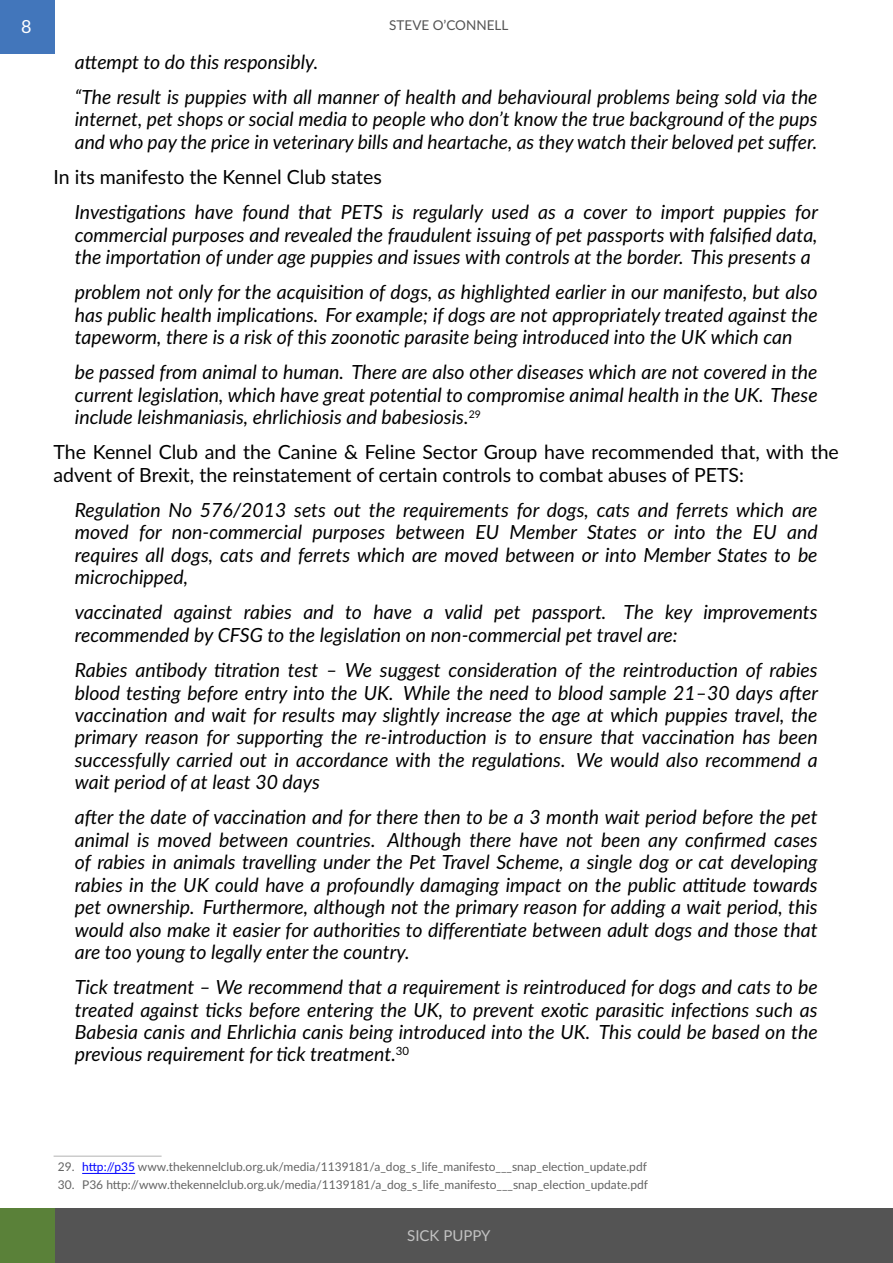
<style>
.page{position:relative;width:893px;height:1263px;background:#fff}
.page>*{position:absolute;margin:0;border:0;box-sizing:border-box;transform-origin:0 0}
.t1{font:italic 19.5px/22.5px "Lato Latin";color:#000;text-align:justify}
.t2{font:19.5px/22.5px "Lato Latin";color:#000}
.t3{font:18px "Lato Latin";color:#fff}
.t4{font:15px "Lato Latin";color:#c2c2c2}
.t5{font:13.5px "Lato Latin";color:#545454}
.t6{font:12px "Lato Latin";color:#646464}
.s1{color:#00f}
</style>
<div class="page">
<div style="left:51px;top:1209px;width:842px;height:54px;background:#545454"></div>
<div style="left:0;top:1209px;width:54px;height:54px;background:#5a8139"></div>
<div style="left:0;top:0;width:54px;height:53px;background:#4276bb"></div>
<hr style="left:54px;top:1155px;width:108px;height:2px;background:#ccc">
<hr style="left:82px;top:1173px;width:53px;height:1px;background:#00f">
<p class="t3" style="left:21px;top:16px;width:12px">8</p>
<p class="t5" style="left:389px;top:17px;width:121px">STEVE O’CONNELL</p>
<p class="t1" style="left:75px;top:44px;width:744px;line-height:35.2px">attempt to do this responsibly.<br>“The result is puppies with all manner of health and behavioural problems being sold via the</p>
<p class="t1" style="left:75px;top:108px;width:744px">internet, pet shops or social media to people who don’t know the true background of the pups and who pay the price in veterinary bills and heartache, as they watch their beloved pet suffer.</p>
<p class="t2" style="left:54px;top:166px;width:330px">In its manifesto the Kennel Club states</p>
<p class="t1" style="left:75px;top:201px;width:745px">Investigations have found that PETS is regularly used as a cover to import puppies for commercial purposes and revealed the fraudulent issuing of pet passports with falsified data, the importation of under age puppies and issues with controls at the border. This presents a</p>
<p class="t1" style="left:75px;top:281px;width:744px">problem not only for the acquisition of dogs, as highlighted earlier in our manifesto, but also has public health implications. For example; if dogs are not appropriately treated against the tapeworm, there is a risk of this zoonotic parasite being introduced into the UK which can</p>
<p class="t1" style="left:75px;top:361px;width:744px">be passed from animal to human. There are also other diseases which are not covered in the current legislation, which have great potential to compromise animal health in the UK. These include leishmaniasis, ehrlichiosis and babesiosis.<sup>29</sup></p>
<p class="t2" style="left:54px;top:441px;width:787px">The Kennel Club and the Canine &amp; Feline Sector Group have recommended that, with the advent of Brexit, the reinstatement of certain controls to combat abuses of PETS:</p>
<p class="t1" style="left:75px;top:498px;width:744px">Regulation No 576/2013 sets out the requirements for dogs, cats and ferrets which are moved for non-commercial purposes between EU Member States or into the EU and requires all dogs, cats and ferrets which are moved between or into Member States to be microchipped,</p>
<p class="t1" style="left:75px;top:601px;width:744px">vaccinated against rabies and to have a valid pet passport. The key improvements recommended by CFSG to the legislation on non-commercial pet travel are:</p>
<p class="t1" style="left:75px;top:659px;width:745px">Rabies antibody titration test – We suggest consideration of the reintroduction of rabies blood testing before entry into the UK. While the need to blood sample 21–30 days after vaccination and wait for results may slightly increase the age at which puppies travel, the primary reason for supporting the re-introduction is to ensure that vaccination has been successfully carried out in accordance with the regulations. We would also recommend a wait period of at least 30 days</p>
<p class="t1" style="left:75px;top:806px;width:744px">after the date of vaccination and for there then to be a 3 month wait period before the pet animal is moved between countries. Although there have not been any confirmed cases of rabies in animals travelling under the Pet Travel Scheme, a single dog or cat developing rabies in the UK could have a profoundly damaging impact on the public attitude towards pet ownership. Furthermore, although not the primary reason for adding a wait period, this would also make it easier for authorities to differentiate between adult dogs and those that are too young to legally enter the country.</p>
<p class="t1" style="left:75px;top:976px;width:744px">Tick treatment – We recommend that a requirement is reintroduced for dogs and cats to be treated against ticks before entering the UK, to prevent exotic parasitic infections such as Babesia canis and Ehrlichia canis being introduced into the UK. This could be based on the previous requirement for tick treatment.<sup>30</sup></p>
<p class="t6" style="left:58px;top:1159px;width:591px">29. <span class="s1">http://p35</span> www.thekennelclub.org.uk/media/1139181/a_dog_s_life_manifesto___snap_election_update.pdf</p>
<p class="t6" style="left:58px;top:1178px;width:592px">30. P36 http://www.thekennelclub.org.uk/media/1139181/a_dog_s_life_manifesto___snap_election_update.pdf</p>
<p class="t4" style="left:407px;top:1227px;width:85px">SICK PUPPY</p>
</div>
